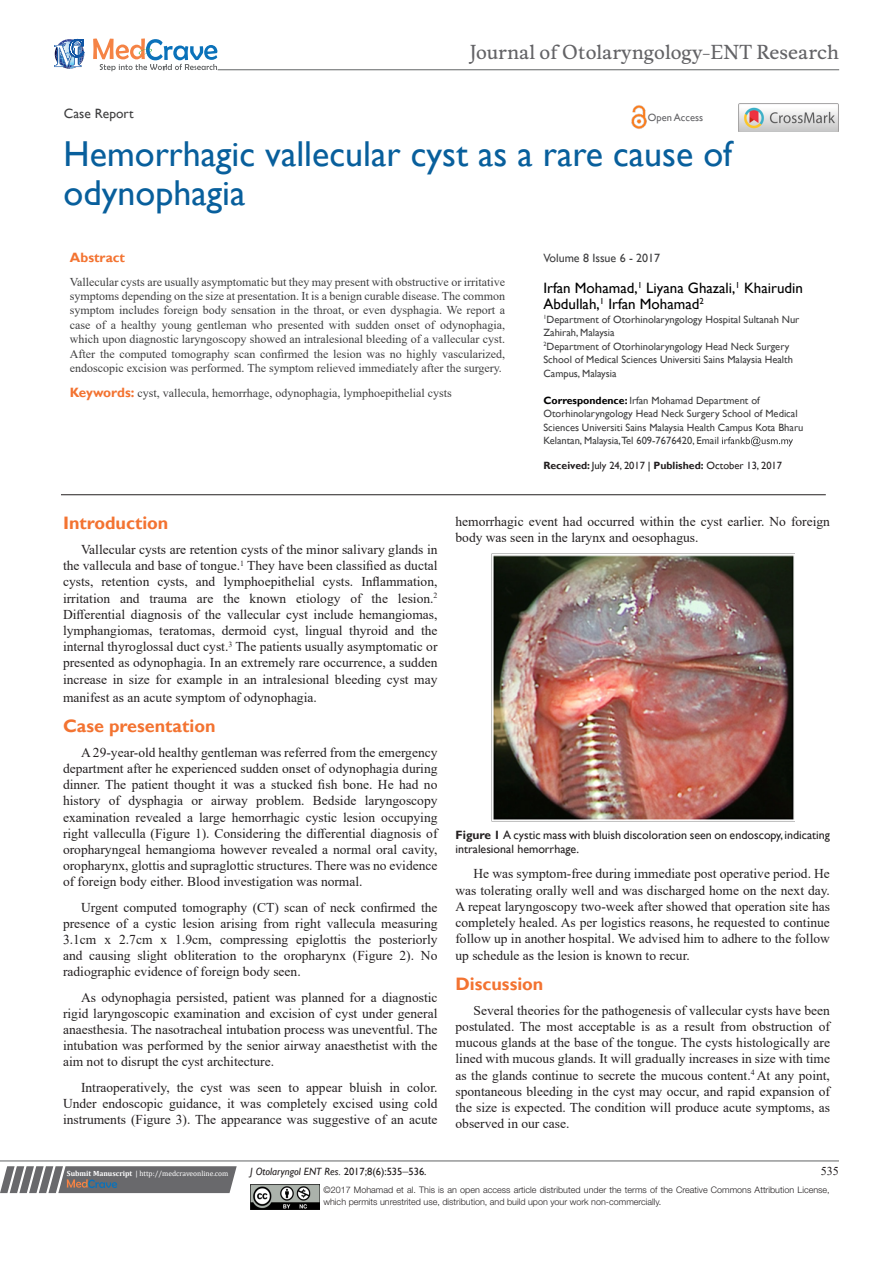
<style>
.page{position:relative;width:893px;height:1263px;background:#fff}
.page>*{position:absolute;margin:0;border:0;box-sizing:border-box;transform-origin:0 0}
.t1{font:36px/39px "Gill Sans";color:#085f9c}
.t2{font:18.6px "Musee";color:#636366}
.List_Paragraph{font:700 18px "Gill Sans";color:#f37331}
.t3{font:15px/16.2px "Gill Sans";color:#000}
.List_Paragraph-2{font:13.5px/16.2px "Times New Roman";color:#231f20;text-align:justify}
.t4{font:13.5px "Gill Sans";color:#3e3e3f}
.t5{font:700 13.5px "Gill Sans";color:#f37331}
.t6{font:12px/14.4px "Times New Roman";color:#3e3e3f;text-align:justify}
.t7{font:12px/14.4px "Gill Sans";color:#231f20}
.t8{font:12px "Gill Sans";color:#3e3e3f}
.t9{font:12px "Times New Roman";color:#231f20}
.t10{font:10.5px/13.5px "Gill Sans";color:#3e3e3f}
.t11{font:10.5px "Gill Sans";color:#231f20}
.t12{font:italic 10.5px "Gill Sans";color:#231f20}
.t13{font:10.5px "Gill Sans";color:#636366}
.t14{font:300 9px/12px "Helvetica Neue LT Std";color:#231f20}
.t15{font:7.5px "Cambria";color:#fff}
.s1{font-family:"Gill Sans";font-weight:700;font-size:13.5px;color:#f37331}
.s2{font-weight:700;color:#000}
.s3{font-weight:700}
.s4{color:#000}
.s5{font-style:normal}
.s6{font-family:"Times New Roman";font-style:normal;font-size:12px}
</style>
<div class="page">
<svg style="left:0;top:1166px;width:237px;height:27px;background:#78787a"></svg>
<hr style="left:0;top:1161px;width:839px;height:1px;background:#626465">
<hr style="left:61px;top:494px;width:765px;height:1px;background:#231f20">
<img style="left:250px;top:1185px;width:69px;height:24px">
<svg style="left:722px;top:436px;width:71px;height:10px"></svg>
<svg style="left:54px;top:39px;width:30px;height:30px"></svg>
<svg style="left:93px;top:38px;width:124px;height:33px"></svg>
<hr style="left:218px;top:70px;width:621px;height:1px;background:#626465">
<img style="left:631px;top:105px;width:16px;height:24px">
<img style="left:739px;top:104px;width:99px;height:28px">
<img style="left:491px;top:554px;width:303px;height:267px">
<p class="t2" style="left:470px;top:41px;width:371px">Journal of Otolaryngology-ENT Research</p>
<p class="t4" style="left:64px;top:105px;width:71px">Case Report</p>
<p class="t13" style="left:648px;top:112px;width:57px">Open Access</p>
<p class="t1" style="left:64px;top:135px;width:670px">Hemorrhagic vallecular cyst as a rare cause of odynophagia</p>
<p class="t5" style="left:70px;top:249px;width:57px">Abstract</p>
<p class="t6" style="left:70px;top:274px;width:437px">Vallecular cysts are usually asymptomatic but they may present with obstructive or irritative symptoms depending on the size at presentation. It is a benign curable disease. The common symptom includes foreign body sensation in the throat, or even dysphagia. We report a case of a healthy young gentleman who presented with sudden onset of odynophagia, which upon diagnostic laryngoscopy showed an intralesional bleeding of a vallecular cyst.<br>After the computed tomography scan confirmed the lesion was no highly vascularized, endoscopic excision was performed. The symptom relieved immediately after the surgery.</p>
<p class="t6" style="left:70px;top:386px;width:383px"><span class="s1">Keywords:</span> cyst, vallecula, hemorrhage, odynophagia, lymphoepithelial cysts</p>
<p class="t8" style="left:543px;top:251px;width:118px">Volume 8 Issue 6 - 2017</p>
<p class="t3" style="left:543px;top:280px;width:261px">Irfan Mohamad,<sup>1</sup> Liyana Ghazali,<sup>1</sup> Khairudin<br>Abdullah,<sup>1</sup> Irfan Mohamad<sup>2</sup></p>
<p class="t10" style="left:543px;top:312px;width:258px"><sup>1</sup>Department of Otorhinolaryngology Hospital Sultanah Nur<br>Zahirah, Malaysia</p>
<p class="t10" style="left:543px;top:339px;width:251px"><sup>2</sup>Department of Otorhinolaryngology Head Neck Surgery<br>School of Medical Sciences Universiti Sains Malaysia Health<br>Campus, Malaysia</p>
<p class="t10" style="left:543px;top:393px;width:261px"><span class="s2">Correspondence:</span> Irfan Mohamad Department of Otorhinolaryngology Head Neck Surgery School of Medical Sciences Universiti Sains Malaysia Health Campus Kota Bharu Kelantan, Malaysia,Tel 609-7676420, Email</p>
<p class="t11" style="left:543px;top:460px;width:240px"><span class="s3">Received:</span> July 24, 2017 <span class="s4">|</span> <span class="s3">Published:</span> October 13, 2017</p>
<p class="List_Paragraph" style="left:63px;top:512px;width:107px">Introduction</p>
<p class="List_Paragraph-2" style="left:63px;top:541px;width:376px;text-indent:18px">Vallecular cysts are retention cysts of the minor salivary glands in the vallecula and base of tongue.<sup>1</sup> They have been classified as ductal cysts, retention cysts, and lymphoepithelial cysts. Inflammation, irritation and trauma are the known etiology of the lesion.<sup>2<br></sup>Differential diagnosis of the vallecular cyst include hemangiomas, lymphangiomas, teratomas, dermoid cyst, lingual thyroid and the internal thyroglossal duct cyst.<sup>3</sup> The patients usually asymptomatic or presented as odynophagia. In an extremely rare occurrence, a sudden increase in size for example in an intralesional bleeding cyst may</p>
<p class="List_Paragraph-2" style="left:63px;top:688px;width:255px">manifest as an acute symptom of odynophagia.</p>
<p class="List_Paragraph" style="left:63px;top:715px;width:154px">Case presentation</p>
<p class="List_Paragraph-2" style="left:63px;top:744px;width:376px;text-indent:18px">A 29-year-old healthy gentleman was referred from the emergency department after he experienced sudden onset of odynophagia during dinner. The patient thought it was a stucked fish bone. He had no history of dysphagia or airway problem. Bedside laryngoscopy examination revealed a large hemorrhagic cystic lesion occupying right valleculla (Figure 1). Considering the differential diagnosis of oropharyngeal hemangioma however revealed a normal oral cavity, oropharynx, glottis and supraglottic structures. There was no evidence of foreign body either. Blood investigation was normal.</p>
<p class="List_Paragraph-2" style="left:63px;top:898px;width:376px;text-indent:18px">Urgent computed tomography (CT) scan of neck confirmed the presence of a cystic lesion arising from right vallecula measuring 3.1cm x 2.7cm x 1.9cm, compressing epiglottis the posteriorly and causing slight obliteration to the oropharynx (Figure 2). No radiographic evidence of foreign body seen.</p>
<p class="List_Paragraph-2" style="left:63px;top:988px;width:376px;text-indent:18px">As odynophagia persisted, patient was planned for a diagnostic rigid laryngoscopic examination and excision of cyst under general anaesthesia. The nasotracheal intubation process was uneventful. The intubation was performed by the senior airway anaesthetist with the aim not to disrupt the cyst architecture.</p>
<p class="List_Paragraph-2" style="left:63px;top:1078px;width:376px;text-indent:18px">Intraoperatively, the cyst was seen to appear bluish in color.<br>Under endoscopic guidance, it was completely excised using cold instruments (Figure 3). The appearance was suggestive of an acute</p>
<p class="List_Paragraph-2" style="left:455px;top:513px;width:376px">hemorrhagic event had occurred within the cyst earlier. No foreign body was seen in the larynx and oesophagus.</p>
<p class="t7" style="left:455px;top:828px;width:376px"><span class="s3">Figure 1</span> A cystic mass with bluish discoloration seen on endoscopy, indicating intralesional hemorrhage.</p>
<p class="List_Paragraph-2" style="left:455px;top:865px;width:376px;text-indent:18px">He was symptom-free during immediate post operative period. He was tolerating orally well and was discharged home on the next day.<br>A repeat laryngoscopy two-week after showed that operation site has completely healed. As per logistics reasons, he requested to continue follow up in another hospital. We advised him to adhere to the follow up schedule as the lesion is known to recur.</p>
<p class="List_Paragraph" style="left:455px;top:972px;width:89px">Discussion</p>
<p class="List_Paragraph-2" style="left:455px;top:1002px;width:376px;text-indent:18px">Several theories for the pathogenesis of vallecular cysts have been postulated. The most acceptable is as a result from obstruction of mucous glands at the base of the tongue. The cysts histologically are lined with mucous glands. It will gradually increases in size with time as the glands continue to secrete the mucous content.<sup>4</sup> At any point, spontaneous bleeding in the cyst may occur, and rapid expansion of the size is expected. The condition will produce acute symptoms, as observed in our case.</p>
<p class="t15" style="left:67px;top:1169px;width:163px"><span class="s3">Submit Manuscript</span> | http://medcraveonline.com</p>
<p class="t12" style="left:250px;top:1165px;width:178px">J Otolaryngol ENT Res. <span class="s5">2017;8(6):535</span><span class="s6">‒</span><span class="s5">536.</span></p>
<p class="t9" style="left:821px;top:1162px;width:19px">535</p>
<p class="t14" style="left:323px;top:1183px;width:508px">©2017 Mohamad et al. This is an open access article distributed under the terms of the Creative Commons Attribution License, which permits unrestrited use, distribution, and build upon your work non-commercially.</p>
</div>
